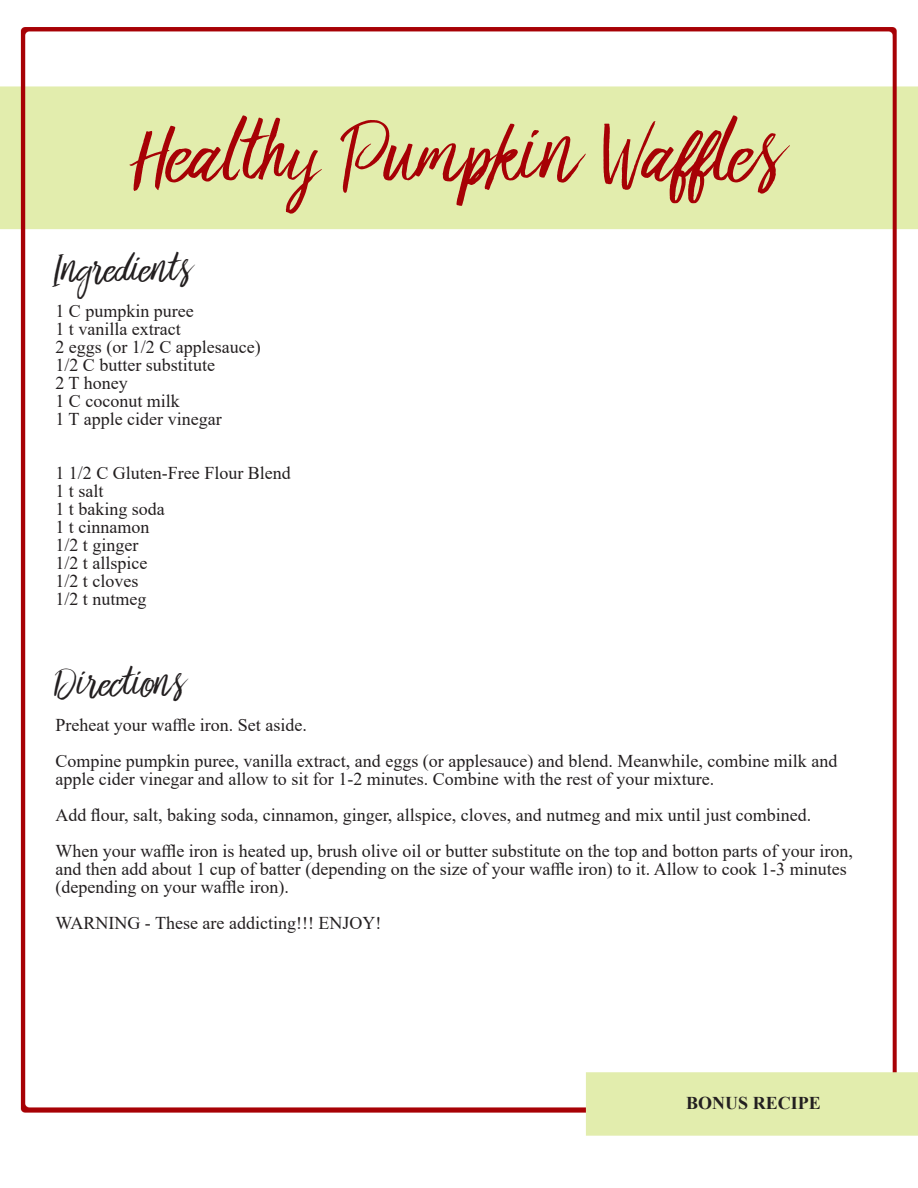
<style>
.page{position:relative;width:918px;height:1188px;background:#fff}
.page>*{position:absolute;margin:0;border:0;box-sizing:border-box;transform-origin:0 0}
.t1{font:90px "Bringshoot";color:#a70105}
.t2{font:42px "Bringshoot";color:#231f20}
.t3{font:18px/18px "Times New Roman";color:#231f20}
.t4{font:700 18px "Times New Roman";color:#231f20}
</style>
<div class="page">
<img style="left:0;top:27px;width:918px;height:1109px">
<p class="t1" style="left:136px;top:103px;width:650px">Healthy Pumpkin Waffles</p>
<p class="t2" style="left:55px;top:245px;width:139px">Ingredients</p>
<p class="t3" style="left:55px;top:302px;width:140px">1 C pumpkin puree</p>
<p class="t3" style="left:55px;top:320px;width:127px">1 t vanilla extract</p>
<p class="t3" style="left:55px;top:338px;width:207px">2 eggs (or 1/2 C applesauce)</p>
<p class="t3" style="left:55px;top:356px;width:161px">1/2 C butter substitute</p>
<p class="t3" style="left:55px;top:374px;width:74px">2 T honey</p>
<p class="t3" style="left:55px;top:392px;width:126px">1 C coconut milk</p>
<p class="t3" style="left:55px;top:410px;width:168px">1 T apple cider vinegar</p>
<p class="t3" style="left:55px;top:464px;width:237px">1 1/2 C Gluten-Free Flour Blend</p>
<p class="t3" style="left:55px;top:482px;width:50px">1 t salt</p>
<p class="t3" style="left:55px;top:500px;width:111px">1 t baking soda</p>
<p class="t3" style="left:55px;top:518px;width:95px">1 t cinnamon</p>
<p class="t3" style="left:55px;top:536px;width:84px">1/2 t ginger</p>
<p class="t3" style="left:55px;top:554px;width:93px">1/2 t allspice</p>
<p class="t3" style="left:55px;top:572px;width:84px">1/2 t cloves</p>
<p class="t3" style="left:55px;top:590px;width:93px">1/2 t nutmeg</p>
<p class="t2" style="left:55px;top:659px;width:132px">Directions</p>
<p class="t3" style="left:55px;top:716px;width:253px">Preheat your waffle iron. Set aside.</p>
<p class="t3" style="left:55px;top:752px;width:783px">Compine pumpkin puree, vanilla extract, and eggs (or applesauce) and blend. Meanwhile, combine milk and apple cider vinegar and allow to sit for 1-2 minutes. Combine with the rest of your mixture.</p>
<p class="t3" style="left:55px;top:806px;width:757px">Add flour, salt, baking soda, cinnamon, ginger, allspice, cloves, and nutmeg and mix until just combined.</p>
<p class="t3" style="left:55px;top:842px;width:799px">When your waffle iron is heated up, brush olive oil or butter substitute on the top and botton parts of your iron, and then add about 1 cup of batter (depending on the size of your waffle iron) to it. Allow to cook 1-3 minutes (depending on your waffle iron).</p>
<p class="t3" style="left:55px;top:914px;width:328px">WARNING - These are addicting!!! ENJOY!</p>
<p class="t4" style="left:686px;top:1090px;width:136px">BONUS RECIPE</p>
</div>
